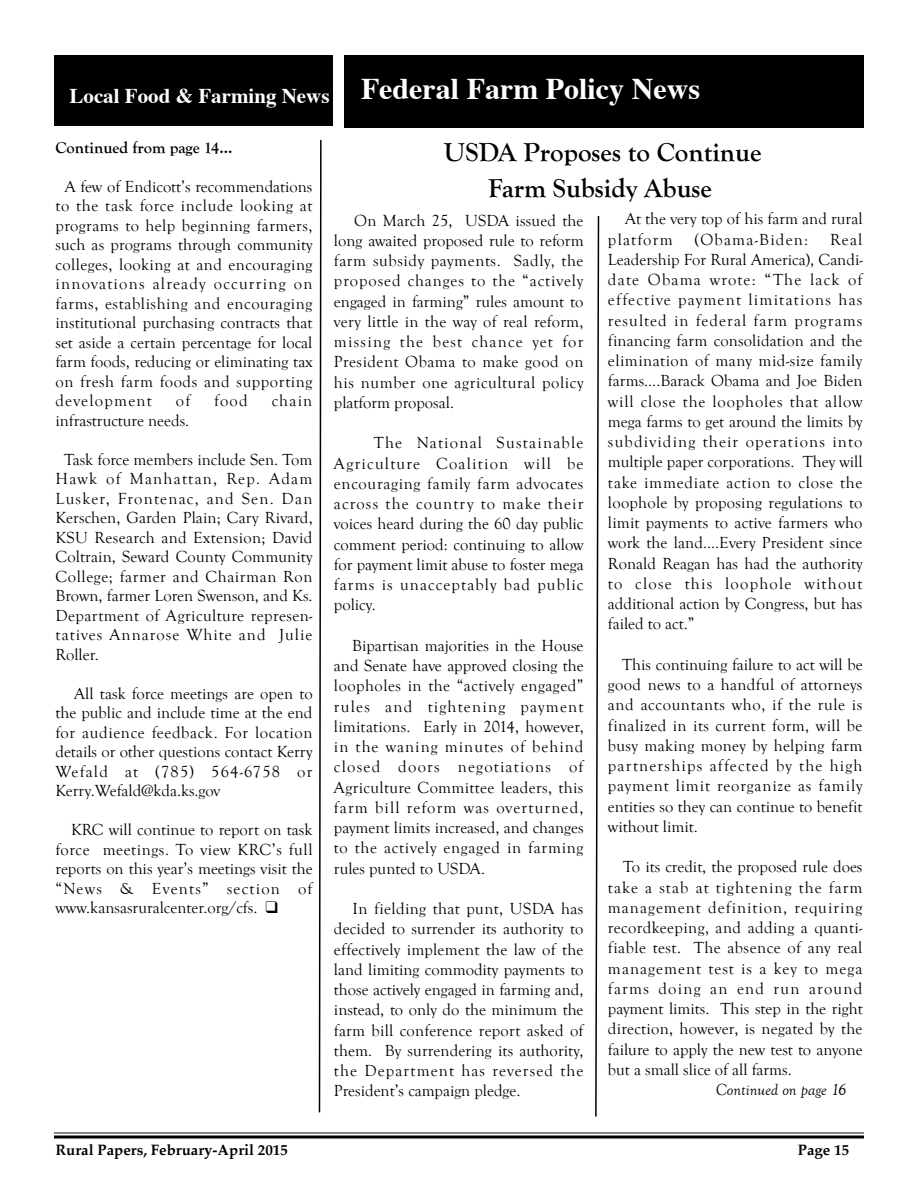
<style>
.page{position:relative;width:918px;height:1188px;background:#fff}
.page>*{position:absolute;margin:0;border:0;box-sizing:border-box;transform-origin:0 0}
.t1{font:700 30px "Times";color:#fff}
.t2{font:700 27px/36.6px "Goudy Old Style T";color:#000;text-align:center}
.t3{font:700 21px "Times";color:#fff}
.t4{font:16.5px/20.2px "Goudy Old Style T";color:#000;text-align:justify}
.t5{font:700 16.5px "Goudy Old Style T";color:#000}
.t6{font:italic 16.5px "Goudy Old Style T";color:#000}
.t7{font:16.5px "Goudy Old Style T";letter-spacing:.075em;color:#000}
.t8{font:700 15px "Palatino";color:#000}
</style>
<div class="page">
<hr style="left:54px;top:1132px;width:810px;height:1px;background:#000">
<hr style="left:54px;top:1135px;width:810px;height:3px;background:#000">
<div style="left:54px;top:55px;width:278px;height:71px;background:#000"></div>
<svg style="left:318px;top:140px;width:4px;height:973px"></svg>
<svg style="left:595px;top:216px;width:5px;height:901px"></svg>
<div style="left:345px;top:55px;width:519px;height:72px;background:#000"></div>
<h1 class="t1" style="left:361px;top:77px;width:341px">Federal Farm Policy News</h1>
<p class="t3" style="left:69px;top:87px;width:262px">Local Food &amp; Farming News</p>
<p class="t5" style="left:55px;top:138px;width:179px">Continued from page 14...</p>
<p class="t4" style="left:55px;top:177px;width:259px;line-height:19.5px;text-indent:9px">A few of Endicott’s recommendations to the task force include looking at programs to help beginning farmers, such as programs through community colleges, looking at and encouraging innovations already occurring on farms, establishing and encouraging institutional purchasing contracts that set aside a certain percentage for local farm foods, reducing or eliminating tax on fresh farm foods and supporting development</p>
<h2 class="t2" style="left:444px;top:133px;width:319px">USDA Proposes to Continue<br>Farm Subsidy Abuse</h2>
<p class="t4" style="left:608px;top:209px;width:256px;text-indent:17px">At the very top of his farm and rural platform</p>
<p class="t4" style="left:334px;top:210px;width:251px;text-indent:20px">On March 25, USDA issued the long awaited proposed rule to reform farm subsidy payments. Sadly, the proposed changes to the “actively engaged in farming” rules amount to very little in the way of real reform, missing the best chance yet for President Obama to make good on his number one agricultural policy platform proposal.</p>
<p class="t4" style="left:334px;top:433px;width:251px;text-indent:40px">The National Sustainable Agriculture Coalition will be encouraging family farm advocates across the country to make their voices heard during the 60 day public comment period: continuing to allow for payment limit abuse to foster mega farms is unacceptably bad public policy.</p>
<p class="t4" style="left:334px;top:635px;width:251px;text-indent:18px">Bipartisan majorities in the House and Senate have approved closing the loopholes in the “actively engaged” rules and tightening payment limitations. Early in 2014, however, in the waning minutes of behind closed doors negotiations of Agriculture Committee leaders, this farm bill reform was overturned, payment limits increased, and changes to the actively engaged in farming rules punted to USDA.</p>
<p class="t4" style="left:334px;top:899px;width:251px;text-indent:19px">In fielding that punt, USDA has decided to surrender its authority to effectively implement the law of the land limiting commodity payments to those actively engaged in farming and, instead, to only do the minimum the farm bill conference report asked of them. By surrendering its authority, the Department has reversed the President’s campaign pledge.</p>
<p class="t7" style="left:695px;top:230px;width:115px">(Obama-Biden:</p>
<p class="t4" style="left:608px;top:229px;width:256px;text-indent:222px">Real Leadership For Rural America), Candi&shy;date Obama wrote: “The lack of effective payment limitations has resulted in federal farm programs financing farm consolidation and the elimination of many mid-size family farms….Barack Obama and Joe Biden will close the loopholes that allow mega farms to get around the limits by subdividing their operations into multiple paper corporations. They will take immediate action to close the loophole by proposing regulations to limit payments to active farmers who work the land….Every President since Ronald Reagan has had the authority to close this loophole without additional action by Congress, but has failed to act.”</p>
<p class="t4" style="left:608px;top:654px;width:256px;text-indent:14px">This continuing failure to act will be good news to a handful of attorneys and accountants who, if the rule is finalized in its current form, will be busy making money by helping farm partnerships affected by the high payment limit reorganize as family entities so they can continue to benefit without limit.</p>
<p class="t4" style="left:608px;top:857px;width:256px;text-indent:15px">To its credit, the proposed rule does take a stab at tightening the farm management definition, requiring recordkeeping, and adding a quanti&shy;fiable test. The absence of any real management test is a key to mega farms doing an end run around payment limits. This step in the right direction, however, is negated by the failure to apply the new test to anyone but a small slice of all farms.</p>
<p class="t6" style="left:716px;top:1080px;width:132px">Continued on page 16</p>
<p class="t4" style="left:176px;top:391px;width:16px">of</p>
<p class="t4" style="left:214px;top:391px;width:35px">food</p>
<p class="t4" style="left:272px;top:391px;width:42px">chain</p>
<p class="t4" style="left:55px;top:410px;width:135px">infrastructure needs.</p>
<p class="t4" style="left:55px;top:450px;width:259px;line-height:19.5px;text-indent:9px">Task force members include Sen. Tom Hawk of Manhattan, Rep. Adam Lusker, Frontenac, and Sen. Dan Kerschen, Garden Plain; Cary Rivard, KSU Research and Extension; David Coltrain, Seward County Community College; farmer and Chairman Ron Brown, farmer Loren Swenson, and Ks.<br>Department of Agriculture represen&shy;tatives Annarose White and Julie Roller.</p>
<p class="t4" style="left:55px;top:684px;width:259px;line-height:19.5px;text-indent:19px">All task force meetings are open to the public and include time at the end for audience feedback. For location details or other questions contact Kerry Wefald at (785) 564-6758 or Kerry.Wefald@kda.ks.gov</p>
<p class="t4" style="left:55px;top:820px;width:259px;line-height:19.5px;text-indent:16px">KRC will continue to report on task force meetings. To view KRC’s full reports on this year’s meetings visit the “News &amp; Events” section of www.kansasruralcenter.org/cfs.</p>
<p class="t8" style="left:55px;top:1143px;width:234px">Rural Papers, February-April 2015</p>
<p class="t8" style="left:798px;top:1143px;width:53px">Page 15</p>
</div>
